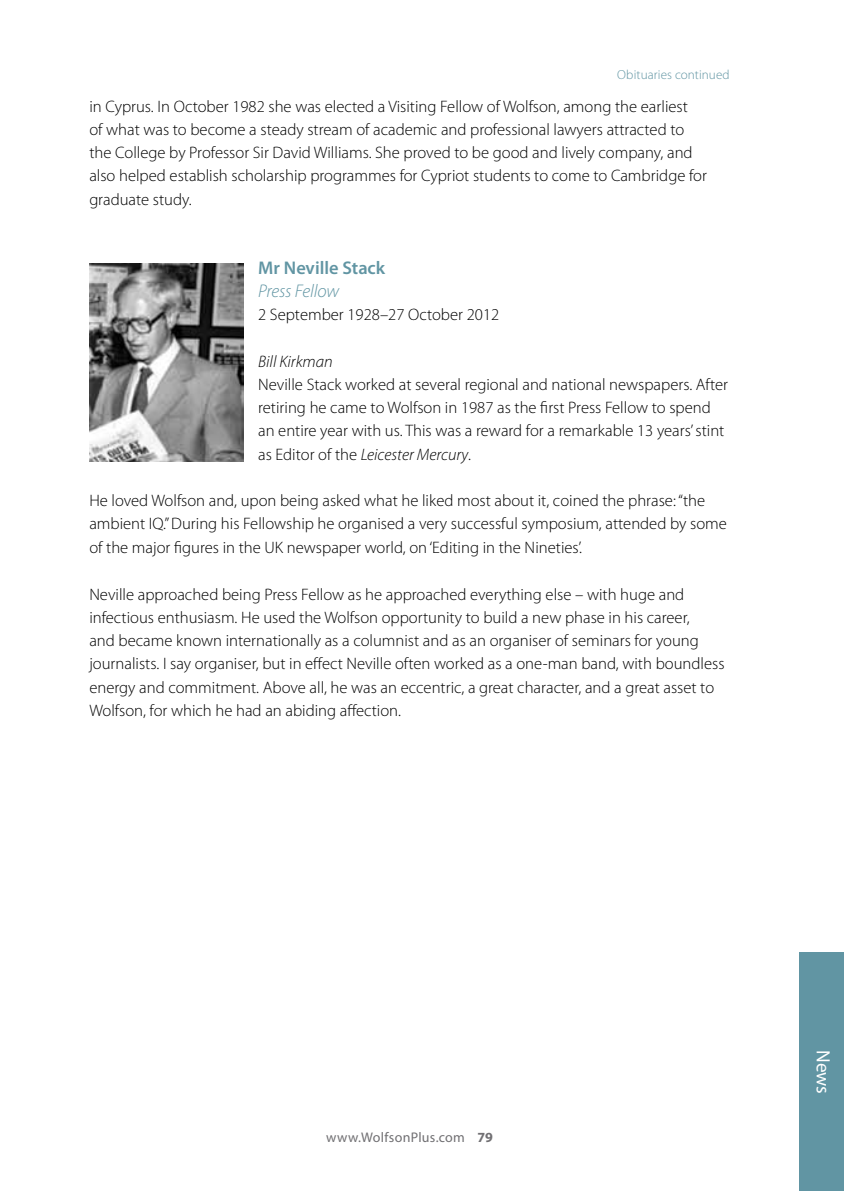
<style>
.page{position:relative;width:844px;height:1191px;background:#fff}
.page>*{position:absolute;margin:0;border:0;box-sizing:border-box;transform-origin:0 0}
.t1{font:19.25px "Myriad Pro";color:#fff}
.t2{font:600 18.38px "Myriad Pro";color:#6195a3}
.t3{font:italic 300 18.38px "Myriad Pro";letter-spacing:-.01em;color:#6195a3}
.t4{font:300 16.62px/23.3px "Myriad Pro";color:#000}
.t5{font:italic 300 16.62px "Myriad Pro";color:#000}
.t6{font:14px "Myriad Pro";letter-spacing:.02em;color:#717073}
.t7{font:300 13.12px "Myriad Pro";letter-spacing:.01em;color:#6195a3}
.s1{font-style:italic}
.s2{font-weight:700}
</style>
<div class="page">
<div style="left:799px;top:952px;width:44px;height:239px;background:#6195a3"></div>
<img style="left:89px;top:263px;width:154px;height:198px">
<p class="t7" style="left:617px;top:68px;width:114px">Obituaries continued</p>
<p class="t4" style="left:89px;top:95px;width:619px">in Cyprus. In October 1982 she was elected a Visiting Fellow of Wolfson, among the earliest<br>of what was to become a steady stream of academic and professional lawyers attracted to the College by Professor Sir David Williams. She proved to be good and lively company, and also helped establish scholarship programmes for Cypriot students to come to Cambridge for graduate study.</p>
<p class="t2" style="left:258px;top:256px;width:128px">Mr Neville Stack</p>
<p class="t3" style="left:258px;top:281px;width:83px">Press Fellow</p>
<p class="t4" style="left:258px;top:303px;width:242px">2 September 1928–27 October 2012</p>
<p class="t5" style="left:258px;top:352px;width:76px">Bill Kirkman</p>
<p class="t4" style="left:258px;top:373px;width:471px">Neville Stack worked at several regional and national newspapers. After retiring he came to Wolfson in 1987 as the first Press Fellow to spend an entire year with us. This was a reward for a remarkable 13 years’ stint as Editor of the <span class="s1">Leicester Mercury</span>.</p>
<p class="t4" style="left:89px;top:489px;width:639px">He loved Wolfson and, upon being asked what he liked most about it, coined the phrase: “the ambient IQ.” During his Fellowship he organised a very successful symposium, attended by some of the major figures in the UK newspaper world, on ‘Editing in the Nineties’.</p>
<p class="t4" style="left:89px;top:583px;width:636px">Neville approached being Press Fellow as he approached everything else – with huge and infectious enthusiasm. He used the Wolfson opportunity to build a new phase in his career,<br>and became known internationally as a columnist and as an organiser of seminars for young journalists. I say organiser, but in effect Neville often worked as a one-man band, with boundless energy and commitment. Above all, he was an eccentric, a great character, and a great asset to Wolfson, for which he had an abiding affection.</p>
<p class="t6" style="left:326px;top:1129px;width:168px">www.WolfsonPlus.com <span class="s2">79</span></p>
<p class="t1" style="left:835px;top:1050px;width:45px;rotate:90deg">News</p>
</div>
